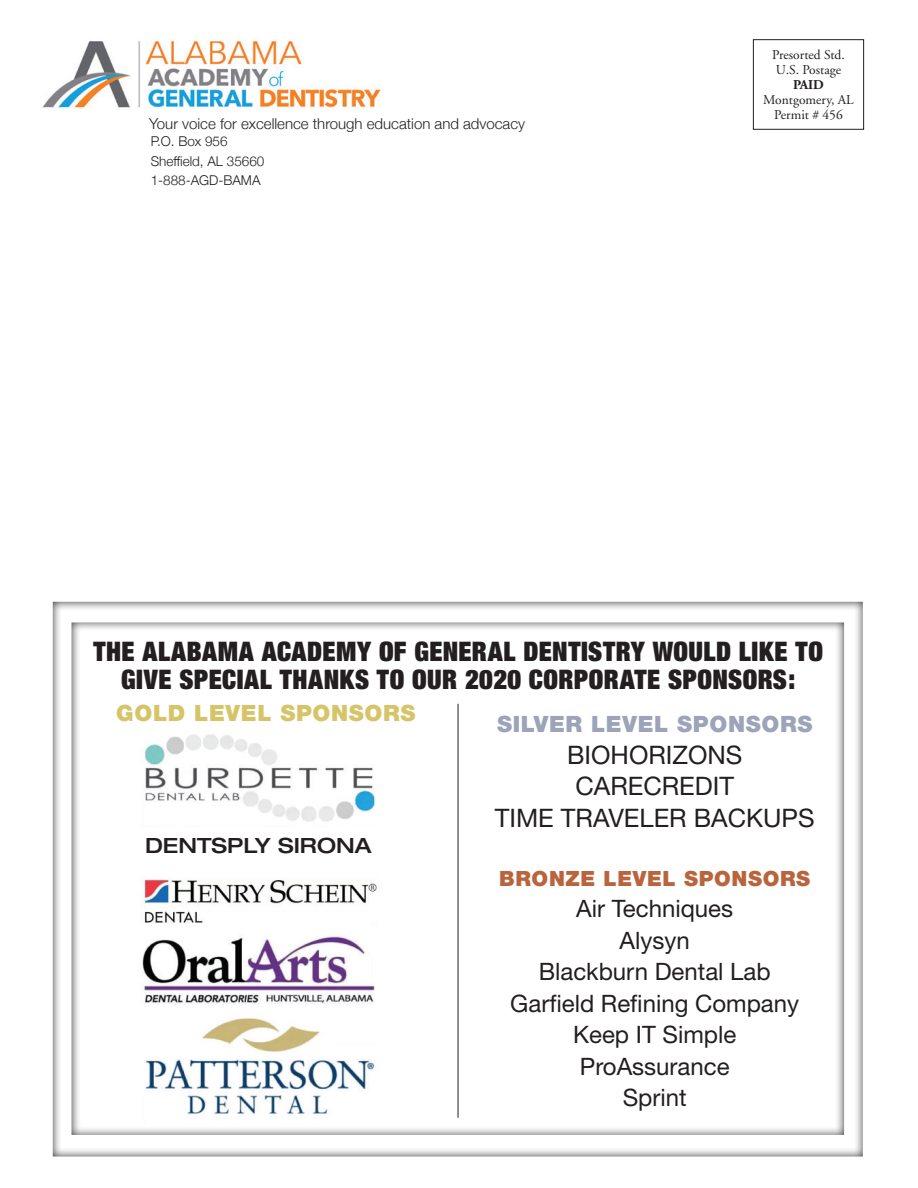
<style>
.page{position:relative;width:918px;height:1188px;background:#fff}
.page>*{position:absolute;margin:0;border:0;box-sizing:border-box;transform-origin:0 0}
.t1{font:900 expanded 27px/28.5px "Helvetica Neue";letter-spacing:.02em;color:#231f20;text-align:center}
.t2{font:25.5px/31.5px "Helvetica Neue";color:#231f20;text-align:center}
.t3{font:24px/31.5px "Helvetica Neue";color:#231f20;text-align:center}
.t4{font:900 22.5px "Helvetica Neue";letter-spacing:.03em;color:#9da4ba}
.t5{font:900 22.5px "Helvetica Neue";letter-spacing:.03em;color:#d6c469}
.t6{font:900 21px "Helvetica Neue";letter-spacing:.03em;color:#ba643d}
.t7{font:500 expanded 21px "Helvetica Neue";color:#231f20}
.t8{font:300 15px "Helvetica Neue";color:#231f20}
.t9{font:13.5px/15px "Adobe Garamond";color:#231f20}
.t10{font:300 13.5px/19.5px "Helvetica Neue";color:#231f20}
.t11{font:700 13.5px "Adobe Garamond";color:#231f20}
</style>
<div class="page">
<div style="left:753px;top:39px;width:111px;height:91px;border:1px solid #231f20"></div>
<img style="left:42px;top:40px;width:339px;height:68px">
<svg style="left:52px;top:601px;width:811px;height:556px"></svg>
<svg style="left:70px;top:620px;width:777px;height:516px"></svg>
<hr style="left:458px;top:704px;width:1px;height:414px;background:#231f20">
<img style="left:125px;top:721px;width:274px;height:105px">
<img style="left:125px;top:876px;width:274px;height:248px">
<p class="t8" style="left:149px;top:111px;width:378px">Your voice for excellence through education and advocacy</p>
<p class="t10" style="left:151px;top:131px;width:115px">P.O. Box 956<br>Sheffield, AL 35660<br>1-888-AGD-BAMA</p>
<p class="t9" style="left:772px;top:48px;width:74px">Presorted Std.<br>U.S. Postage</p>
<p class="t11" style="left:793px;top:78px;width:32px">PAID</p>
<p class="t9" style="left:763px;top:93px;width:92px;text-align:center">Montgomery, AL<br>Permit # 456</p>
<p class="t1" style="left:93px;top:636px;width:731px">THE ALABAMA ACADEMY OF GENERAL DENTISTRY WOULD LIKE TO<br>GIVE SPECIAL THANKS TO OUR 2020 CORPORATE SPONSORS:</p>
<p class="t4" style="left:497px;top:711px;width:317px">SILVER LEVEL SPONSORS</p>
<p class="t2" style="left:495px;top:739px;width:321px">BIOHORIZONS<br>CARECREDIT<br>TIME TRAVELER BACKUPS</p>
<p class="t5" style="left:116px;top:700px;width:301px">GOLD LEVEL SPONSORS</p>
<p class="t7" style="left:145px;top:832px;width:228px">DENTSPLY SIRONA</p>
<p class="t6" style="left:499px;top:866px;width:312px">BRONZE LEVEL SPONSORS</p>
<p class="t3" style="left:510px;top:893px;width:290px">Air Techniques<br>Alysyn<br>Blackburn Dental Lab<br>Garfield Refining Company<br>Keep IT Simple<br>ProAssurance<br>Sprint</p>
</div>
